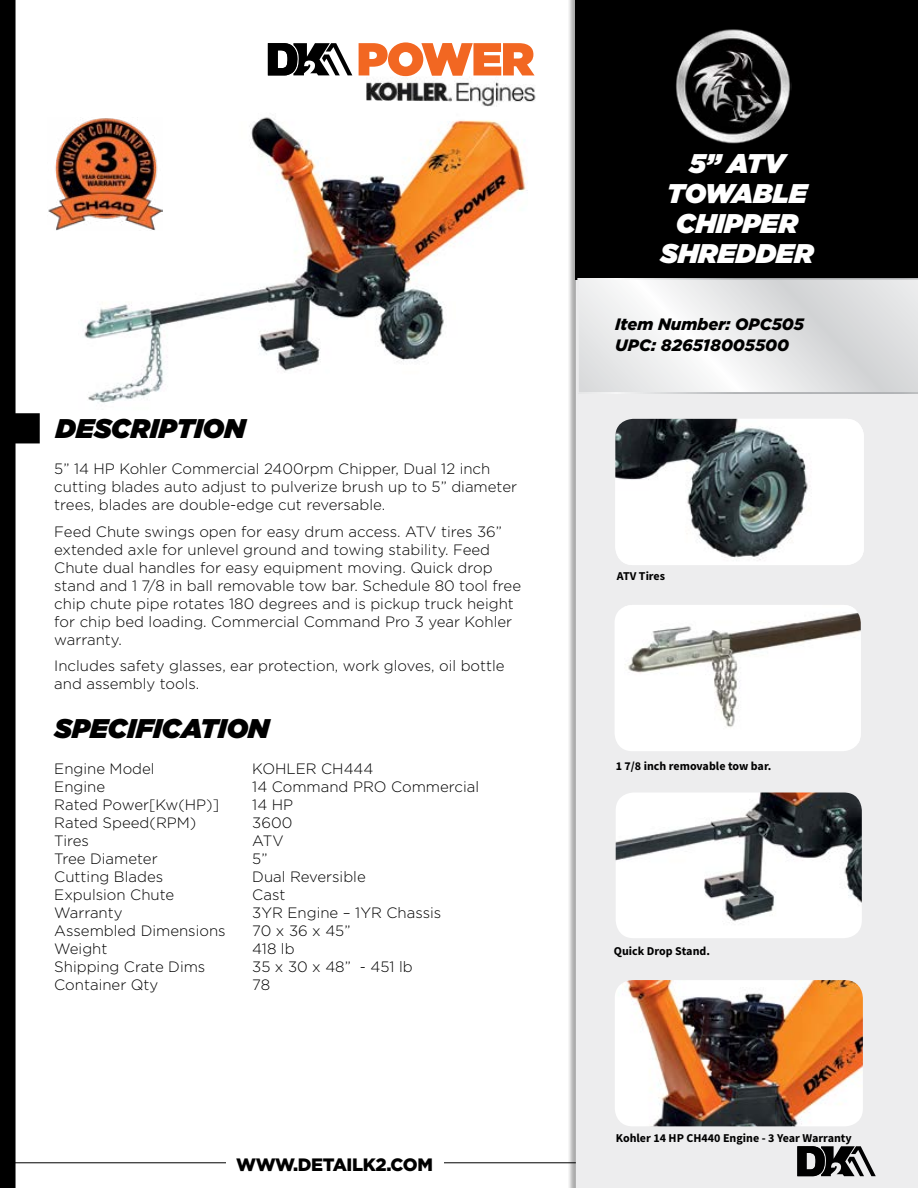
<style>
.page{position:relative;width:918px;height:1188px;background:#fff}
.page>*{position:absolute;margin:0;border:0;box-sizing:border-box;transform-origin:0 0}
.t1{font:italic 900 27px/30px "Gotham";color:#fff;text-align:center}
.t2{font:italic 900 27px "Gotham";color:#000}
.t3{font:900 18px "Gotham";letter-spacing:-.02em;color:#000}
.t4{font:italic 900 16.5px/21px "Gotham";color:#000}
.t5{font:300 15px/18px "Gotham";color:#000}
.t6{font:700 12px "Source Sans Pro";color:#000}
</style>
<div class="page">
<img style="left:84px;top:69px;width:444px;height:334px">
<img style="left:48px;top:117px;width:114px;height:113px">
<hr style="left:0;top:1162px;width:785px;height:1px;background:#000">
<div style="left:568px;top:0;width:350px;height:1188px;background:#000;opacity:.34"></div>
<div style="left:576px;top:280px;width:342px;height:908px;background:#ededee"></div>
<div style="left:576px;top:0;width:342px;height:280px;background:#000"></div>
<svg style="left:577px;top:278px;width:341px;height:116px"></svg>
<svg style="left:797px;top:1146px;width:79px;height:30px;background:#555"></svg>
<div style="left:226px;top:1156px;width:218px;height:24px;background:#fff"></div>
<svg style="left:0;top:0;width:40px;height:1188px"></svg>
<img style="left:676px;top:29px;width:116px;height:115px">
<svg style="left:359px;top:42px;width:176px;height:34px"></svg>
<svg style="left:268px;top:43px;width:84px;height:33px"></svg>
<img style="left:366px;top:77px;width:170px;height:30px">
<img style="left:615px;top:419px;width:249px;height:146px">
<div style="left:615px;top:605px;width:246px;height:146px;background:#fff;border-radius:18px"></div>
<img style="left:624px;top:605px;width:237px;height:138px">
<img style="left:616px;top:793px;width:246px;height:145px">
<img style="left:615px;top:980px;width:248px;height:146px">
<h1 class="t2" style="left:56px;top:409px;width:191px">DESCRIPTION</h1>
<p class="t5" style="left:54px;top:460px;width:464px">5” 14 HP Kohler Commercial 2400rpm Chipper, Dual 12 inch cutting blades auto adjust to pulverize brush up to 5” diameter trees, blades are double-edge cut reversable.</p>
<p class="t5" style="left:54px;top:522px;width:468px">Feed Chute swings open for easy drum access. ATV tires 36” extended axle for unlevel ground and towing stability. Feed Chute dual handles for easy equipment moving. Quick drop stand and 1 7/8 in ball removable tow bar. Schedule 80 tool free chip chute pipe rotates 180 degrees and is pickup truck height for chip bed loading. Commercial Command Pro 3 year Kohler warranty.</p>
<p class="t5" style="left:54px;top:657px;width:452px">Includes safety glasses, ear protection, work gloves, oil bottle and assembly tools.</p>
<h1 class="t2" style="left:54px;top:709px;width:216px">SPECIFICATION</h1>
<p class="t5" style="left:54px;top:759px;width:102px">Engine Model</p>
<p class="t5" style="left:252px;top:759px;width:123px">KOHLER CH444</p>
<p class="t5" style="left:54px;top:777px;width:52px">Engine</p>
<p class="t5" style="left:252px;top:777px;width:228px">14 Command PRO Commercial</p>
<p class="t5" style="left:54px;top:795px;width:166px">Rated Power[Kw(HP)]</p>
<p class="t5" style="left:252px;top:795px;width:42px">14 HP</p>
<p class="t5" style="left:54px;top:813px;width:144px">Rated Speed(RPM)</p>
<p class="t5" style="left:252px;top:813px;width:42px">3600</p>
<p class="t5" style="left:54px;top:831px;width:36px">Tires</p>
<p class="t5" style="left:252px;top:831px;width:33px">ATV</p>
<p class="t5" style="left:54px;top:849px;width:105px">Tree Diameter</p>
<p class="t5" style="left:252px;top:849px;width:17px">5”</p>
<p class="t5" style="left:54px;top:867px;width:110px">Cutting Blades</p>
<p class="t5" style="left:252px;top:867px;width:115px">Dual Reversible</p>
<p class="t5" style="left:54px;top:885px;width:121px">Expulsion Chute</p>
<p class="t5" style="left:252px;top:885px;width:35px">Cast</p>
<p class="t5" style="left:54px;top:903px;width:70px">Warranty</p>
<p class="t5" style="left:252px;top:903px;width:190px">3YR Engine – 1YR Chassis</p>
<p class="t5" style="left:54px;top:921px;width:173px">Assembled Dimensions</p>
<p class="t5" style="left:252px;top:921px;width:100px">70 x 36 x 45”</p>
<p class="t5" style="left:54px;top:939px;width:55px">Weight</p>
<p class="t5" style="left:252px;top:939px;width:44px">418 lb</p>
<p class="t5" style="left:54px;top:957px;width:153px">Shipping Crate Dims</p>
<p class="t5" style="left:252px;top:957px;width:162px">35 x 30 x 48” - 451 lb</p>
<p class="t5" style="left:54px;top:975px;width:106px">Container Qty</p>
<p class="t5" style="left:252px;top:975px;width:20px">78</p>
<p class="t3" style="left:236px;top:1152px;width:198px">WWW.DETAILK2.COM</p>
<h1 class="t1" style="left:660px;top:148px;width:155px">5” ATV<br>TOWABLE<br>CHIPPER<br>SHREDDER</h1>
<p class="t4" style="left:615px;top:313px;width:190px">Item Number: OPC505<br>UPC: 826518005500</p>
<p class="t6" style="left:617px;top:568px;width:50px">ATV Tires</p>
<p class="t6" style="left:616px;top:759px;width:157px">1 7/8 inch removable tow bar.</p>
<p class="t6" style="left:614px;top:943px;width:98px">Quick Drop Stand.</p>
<p class="t6" style="left:616px;top:1130px;width:238px">Kohler 14 HP CH440 Engine - 3 Year Warranty</p>
</div>
